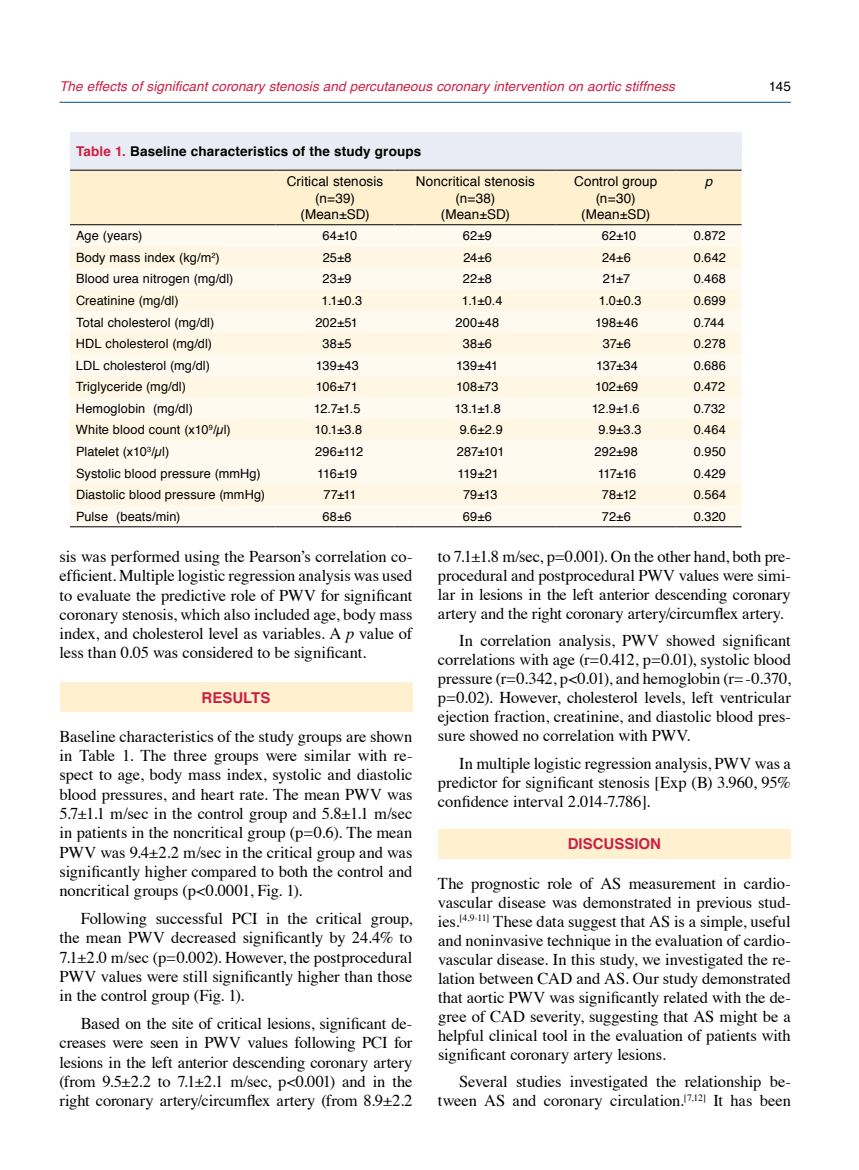
<style>
.page{position:relative;width:859px;height:1170px;background:#fff}
.page>*{position:absolute;margin:0;border:0;box-sizing:border-box;transform-origin:0 0}
.t1{font:16.5px/19.4px "Times";letter-spacing:-.005em;color:#000;text-align:justify}
.t2{font:700 15px "Helvetica";color:#cd1f43}
.t3{font:13.5px/16.2px "Helvetica";letter-spacing:.01em;color:#000;text-align:center}
.t4{font:italic 13.5px "Helvetica";letter-spacing:.005em;color:#cd1f43}
.t5{font:700 13.5px "Helvetica";letter-spacing:.01em;color:#000}
.t6{font:italic 13.5px "Helvetica";color:#000}
.t7{font:12.75px "Helvetica";letter-spacing:.01em;color:#000}
.s1{color:#cd1f43}
.s2{font-style:italic}
</style>
<div class="page">
<hr style="left:60px;top:102px;width:731px;height:1px;background:#004b88">
<div style="left:60px;top:682px;width:352px;height:30px;background:#fff1cf"></div>
<div style="left:438px;top:828px;width:353px;height:30px;background:#fff1cf"></div>
<div style="left:70px;top:132px;width:672px;height:38px;background:#e9ecf4"></div>
<div style="left:70px;top:225px;width:672px;height:301px;background:#fffaf0"></div>
<svg style="left:70px;top:246px;width:672px;height:259px;fill:#fff9ee"></svg>
<div style="left:70px;top:170px;width:672px;height:55px;background:#fff1cf"></div>
<hr style="left:556px;top:224px;width:119px;height:1px;background:#000">
<hr style="left:675px;top:224px;width:67px;height:1px;background:#000">
<hr style="left:70px;top:526px;width:206px;height:1px;background:#000">
<hr style="left:276px;top:526px;width:119px;height:1px;background:#000">
<svg style="left:395px;top:526px;width:21px;height:1px"></svg>
<hr style="left:416px;top:526px;width:119px;height:1px;background:#000">
<svg style="left:535px;top:526px;width:21px;height:1px"></svg>
<hr style="left:556px;top:526px;width:119px;height:1px;background:#000">
<hr style="left:675px;top:526px;width:67px;height:1px;background:#000">
<p class="t4" style="left:60px;top:76px;width:617px">The effects of significant coronary stenosis and percutaneous coronary intervention on aortic stiffness</p>
<p class="t3" style="left:769px;top:79px;width:23px">145</p>
<p class="t5" style="left:76px;top:140px;width:347px"><span class="s1">Table 1.</span> Baseline characteristics of the study groups</p>
<p class="t3" style="left:287px;top:174px;width:98px">Critical stenosis (n=39) (Mean±SD)</p>
<p class="t3" style="left:416px;top:174px;width:120px">Noncritical stenosis (n=38)<br>(Mean±SD)</p>
<p class="t3" style="left:574px;top:174px;width:85px">Control group (n=30) (Mean±SD)</p>
<p class="t6" style="left:705px;top:171px;width:9px">p</p>
<p class="t7" style="left:76px;top:226px;width:68px">Age (years)</p>
<p class="t7" style="left:322px;top:226px;width:36px">64±10</p>
<p class="t7" style="left:463px;top:226px;width:30px">62±9</p>
<p class="t7" style="left:602px;top:226px;width:36px">62±10</p>
<p class="t7" style="left:694px;top:226px;width:33px">0.872</p>
<p class="t7" style="left:76px;top:247px;width:145px">Body mass index (kg/m<sup>2</sup>)</p>
<p class="t7" style="left:323px;top:247px;width:30px">25±8</p>
<p class="t7" style="left:463px;top:247px;width:30px">24±6</p>
<p class="t7" style="left:602px;top:247px;width:30px">24±6</p>
<p class="t7" style="left:694px;top:247px;width:34px">0.642</p>
<p class="t7" style="left:76px;top:269px;width:159px">Blood urea nitrogen (mg/dl)</p>
<p class="t7" style="left:323px;top:269px;width:30px">23±9</p>
<p class="t7" style="left:463px;top:269px;width:31px">22±8</p>
<p class="t7" style="left:603px;top:269px;width:29px">21±7</p>
<p class="t7" style="left:694px;top:269px;width:34px">0.468</p>
<p class="t7" style="left:76px;top:291px;width:104px">Creatinine (mg/dl)</p>
<p class="t7" style="left:322px;top:291px;width:42px">1.1±0.3</p>
<p class="t7" style="left:462px;top:291px;width:42px">1.1±0.4</p>
<p class="t7" style="left:599px;top:291px;width:44px">1.0±0.3</p>
<p class="t7" style="left:694px;top:291px;width:34px">0.699</p>
<p class="t7" style="left:76px;top:312px;width:140px">Total cholesterol (mg/dl)</p>
<p class="t7" style="left:315px;top:312px;width:44px">202±51</p>
<p class="t7" style="left:455px;top:312px;width:45px">200±48</p>
<p class="t7" style="left:595px;top:312px;width:44px">198±46</p>
<p class="t7" style="left:694px;top:312px;width:32px">0.744</p>
<p class="t7" style="left:76px;top:334px;width:138px">HDL cholesterol (mg/dl)</p>
<p class="t7" style="left:322px;top:334px;width:30px">38±5</p>
<p class="t7" style="left:463px;top:334px;width:31px">38±6</p>
<p class="t7" style="left:603px;top:334px;width:29px">37±6</p>
<p class="t7" style="left:694px;top:334px;width:34px">0.278</p>
<p class="t7" style="left:76px;top:355px;width:136px">LDL cholesterol (mg/dl)</p>
<p class="t7" style="left:316px;top:355px;width:45px">139±43</p>
<p class="t7" style="left:456px;top:355px;width:44px">139±41</p>
<p class="t7" style="left:596px;top:355px;width:43px">137±34</p>
<p class="t7" style="left:694px;top:355px;width:34px">0.686</p>
<p class="t7" style="left:76px;top:377px;width:112px">Triglyceride (mg/dl)</p>
<p class="t7" style="left:316px;top:377px;width:44px">106±71</p>
<p class="t7" style="left:456px;top:377px;width:44px">108±73</p>
<p class="t7" style="left:595px;top:377px;width:44px">102±69</p>
<p class="t7" style="left:694px;top:377px;width:33px">0.472</p>
<p class="t7" style="left:76px;top:398px;width:118px">Hemoglobin (mg/dl)</p>
<p class="t7" style="left:314px;top:398px;width:48px">12.7±1.5</p>
<p class="t7" style="left:455px;top:398px;width:48px">13.1±1.8</p>
<p class="t7" style="left:592px;top:398px;width:50px">12.9±1.6</p>
<p class="t7" style="left:694px;top:398px;width:33px">0.732</p>
<p class="t7" style="left:76px;top:420px;width:156px">White blood count (x10<sup>9</sup>/µl)</p>
<p class="t7" style="left:314px;top:420px;width:49px">10.1±3.8</p>
<p class="t7" style="left:460px;top:420px;width:45px">9.6±2.9</p>
<p class="t7" style="left:598px;top:420px;width:45px">9.9±3.3</p>
<p class="t7" style="left:694px;top:420px;width:34px">0.464</p>
<p class="t7" style="left:76px;top:441px;width:95px">Platelet (x10<sup>3</sup>/µl)</p>
<p class="t7" style="left:315px;top:441px;width:49px">296±112</p>
<p class="t7" style="left:457px;top:441px;width:49px">287±101</p>
<p class="t7" style="left:594px;top:441px;width:45px">292±98</p>
<p class="t7" style="left:694px;top:441px;width:34px">0.950</p>
<p class="t7" style="left:76px;top:463px;width:186px">Systolic blood pressure (mmHg)</p>
<p class="t7" style="left:317px;top:463px;width:41px">116±19</p>
<p class="t7" style="left:458px;top:463px;width:43px">119±21</p>
<p class="t7" style="left:598px;top:463px;width:40px">117±16</p>
<p class="t7" style="left:694px;top:463px;width:33px">0.429</p>
<p class="t7" style="left:76px;top:485px;width:191px">Diastolic blood pressure (mmHg)</p>
<p class="t7" style="left:323px;top:485px;width:35px">77±11</p>
<p class="t7" style="left:463px;top:485px;width:36px">79±13</p>
<p class="t7" style="left:602px;top:485px;width:36px">78±12</p>
<p class="t7" style="left:694px;top:485px;width:34px">0.564</p>
<p class="t7" style="left:76px;top:506px;width:106px">Pulse (beats/min)</p>
<p class="t7" style="left:323px;top:506px;width:31px">68±6</p>
<p class="t7" style="left:463px;top:506px;width:31px">69±6</p>
<p class="t7" style="left:602px;top:506px;width:30px">72±6</p>
<p class="t7" style="left:694px;top:506px;width:34px">0.320</p>
<p class="t1" style="left:60px;top:545px;width:354px">sis was performed using the Pearson’s correlation co&shy;efficient. Multiple logistic regression analysis was used to evaluate the predictive role of PWV for significant coronary stenosis, which also included age, body mass index, and cholesterol level as variables. A <span class="s2">p</span> value of less than 0.05 was considered to be significant.</p>
<p class="t2" style="left:202px;top:685px;width:70px">RESULTS</p>
<p class="t1" style="left:60px;top:725px;width:354px">Baseline characteristics of the study groups are shown in Table 1. The three groups were similar with re&shy;spect to age, body mass index, systolic and diastolic blood pressures, and heart rate. The mean PWV was 5.7±1.1 m/sec in the control group and 5.8±1.1 m/sec in patients in the noncritical group (p=0.6). The mean PWV was 9.4±2.2 m/sec in the critical group and was significantly higher compared to both the control and noncritical groups (p&lt;0.0001, Fig. 1).</p>
<p class="t1" style="left:60px;top:907px;width:354px;text-indent:21px">Following successful PCI in the critical group, the mean PWV decreased significantly by 24.4% to 7.1±2.0 m/sec (p=0.002). However, the postprocedural PWV values were still significantly higher than those in the control group (Fig. 1).</p>
<p class="t1" style="left:60px;top:1012px;width:354px;text-indent:21px">Based on the site of critical lesions, significant de&shy;creases were seen in PWV values following PCI for lesions in the left anterior descending coronary artery (from 9.5±2.2 to 7.1±2.1 m/sec, p&lt;0.001) and in the right coronary artery/circumflex artery (from 8.9±2.2</p>
<p class="t1" style="left:438px;top:545px;width:354px;line-height:18.9px">to 7.1±1.8 m/sec, p=0.001). On the other hand, both pre&shy;procedural and postprocedural PWV values were simi&shy;lar in lesions in the left anterior descending coronary artery and the right coronary artery/circumflex artery.</p>
<p class="t1" style="left:438px;top:630px;width:354px;line-height:18.9px;text-indent:21px">In correlation analysis, PWV showed significant correlations with age (r=0.412, p=0.01), systolic blood pressure (r=0.342, p&lt;0.01), and hemoglobin (r=-0.370, p=0.02). However, cholesterol levels, left ventricular ejection fraction, creatinine, and diastolic blood pres&shy;sure showed no correlation with PWV.</p>
<p class="t1" style="left:438px;top:752px;width:354px;line-height:18.9px;text-indent:21px">In multiple logistic regression analysis, PWV was a predictor for significant stenosis [Exp (B) 3.960, 95% confidence interval 2.014-7.786].</p>
<p class="t2" style="left:568px;top:831px;width:95px">DISCUSSION</p>
<p class="t1" style="left:438px;top:872px;width:354px;line-height:18.9px">The prognostic role of AS measurement in cardio&shy;vascular disease was demonstrated in previous stud&shy;ies.<sup>[4,9-11]</sup> These data suggest that AS is a simple, useful and noninvasive technique in the evaluation of cardio&shy;vascular disease. In this study, we investigated the re&shy;lation between CAD and AS. Our study demonstrated that aortic PWV was significantly related with the de&shy;gree of CAD severity, suggesting that AS might be a helpful clinical tool in the evaluation of patients with significant coronary artery lesions.</p>
<p class="t1" style="left:438px;top:1070px;width:354px;line-height:18.9px;text-align:right">Several studies investigated the relationship be&shy;tween AS and coronary circulation.<sup>[7,12]</sup> It has been</p>
</div>
